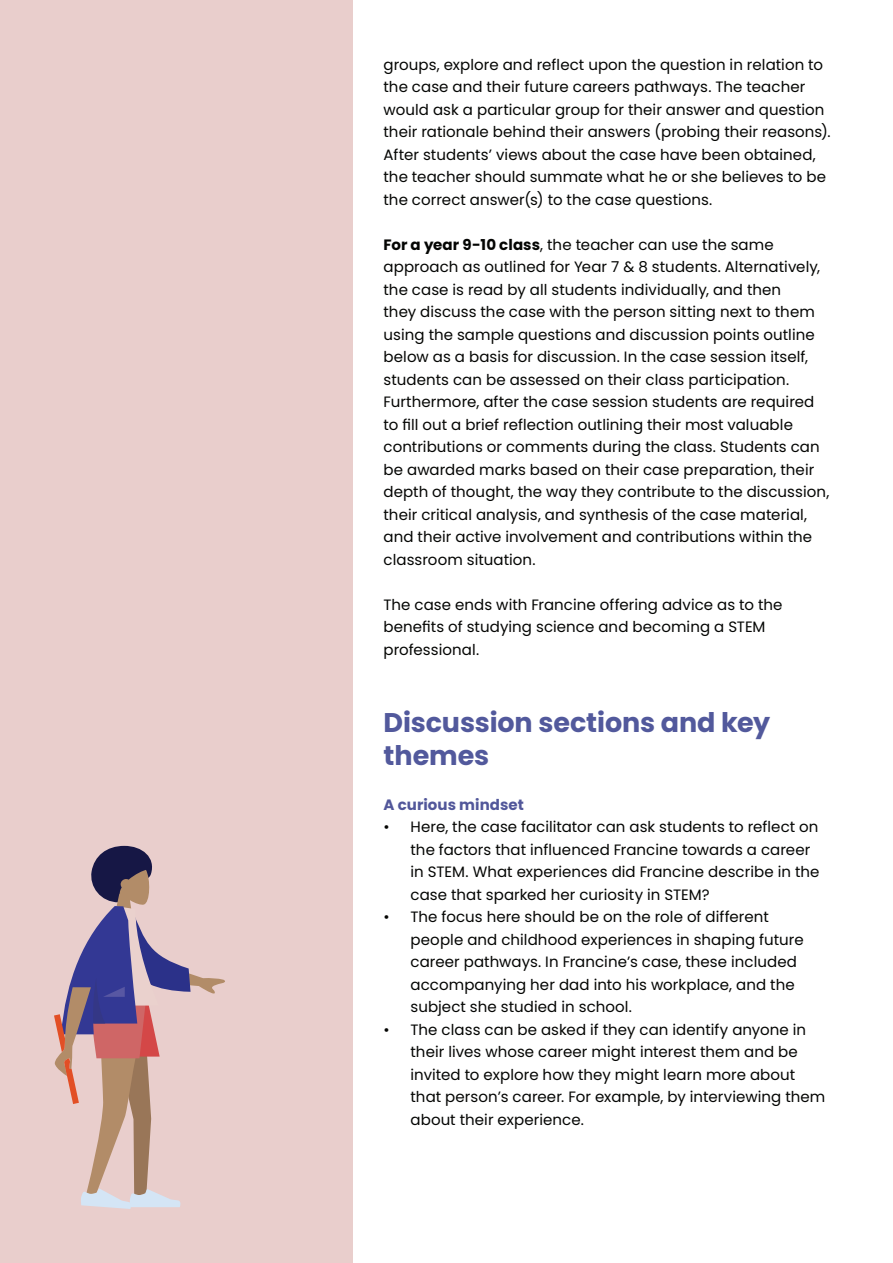
<style>
.page{position:relative;width:893px;height:1263px;background:#fff}
.page>*{position:absolute;margin:0;border:0;box-sizing:border-box;transform-origin:0 0}
.t1{font:700 27px/32.4px "Poppins";letter-spacing:-.005em;color:#52599c}
.t2{font:15px/22.5px "Poppins";letter-spacing:.005em;color:#040503}
.t3{font:700 15px "Poppins";letter-spacing:.005em;color:#52579a}
.s1{font-weight:700}
</style>
<div class="page">
<div style="left:0;top:0;width:353px;height:1263px;background:#e9cecc"></div>
<svg style="left:54px;top:846px;width:171px;height:363px"></svg>
<p class="t2" style="left:384px;top:53px;width:449px">groups, explore and reflect upon the question in relation to the case and their future careers pathways. The teacher would ask a particular group for their answer and question their rationale behind their answers (probing their reasons).<br>After students’ views about the case have been obtained, the teacher should summate what he or she believes to be the correct answer(s) to the case questions.</p>
<p class="t2" style="left:384px;top:233px;width:447px"><span class="s1">For a year 9-10 class</span>, the teacher can use the same approach as outlined for Year 7 &amp; 8 students. Alternatively, the case is read by all students individually, and then<br>they discuss the case with the person sitting next to them using the sample questions and discussion points outline below as a basis for discussion. In the case session itself, students can be assessed on their class participation.<br>Furthermore, after the case session students are required to fill out a brief reflection outlining their most valuable contributions or comments during the class. Students can be awarded marks based on their case preparation, their depth of thought, the way they contribute to the discussion, their critical analysis, and synthesis of the case material, and their active involvement and contributions within the classroom situation.</p>
<p class="t2" style="left:384px;top:593px;width:401px">The case ends with Francine offering advice as to the benefits of studying science and becoming a STEM professional.</p>
<h1 class="t1" style="left:384px;top:707px;width:388px">Discussion sections and key themes</h1>
<p class="t3" style="left:384px;top:796px;width:142px">A curious mindset</p>
<p class="t2" style="left:411px;top:816px;width:410px;text-indent:-27px">• Here, the case facilitator can ask students to reflect on the factors that influenced Francine towards a career in STEM. What experiences did Francine describe in the case that sparked her curiosity in STEM?</p>
<p class="t2" style="left:411px;top:906px;width:395px;text-indent:-27px">• The focus here should be on the role of different people and childhood experiences in shaping future career pathways. In Francine’s case, these included accompanying her dad into his workplace, and the subject she studied in school.</p>
<p class="t2" style="left:411px;top:1018px;width:416px;text-indent:-27px">• The class can be asked if they can identify anyone in their lives whose career might interest them and be invited to explore how they might learn more about that person’s career. For example, by interviewing them about their experience.</p>
</div>
